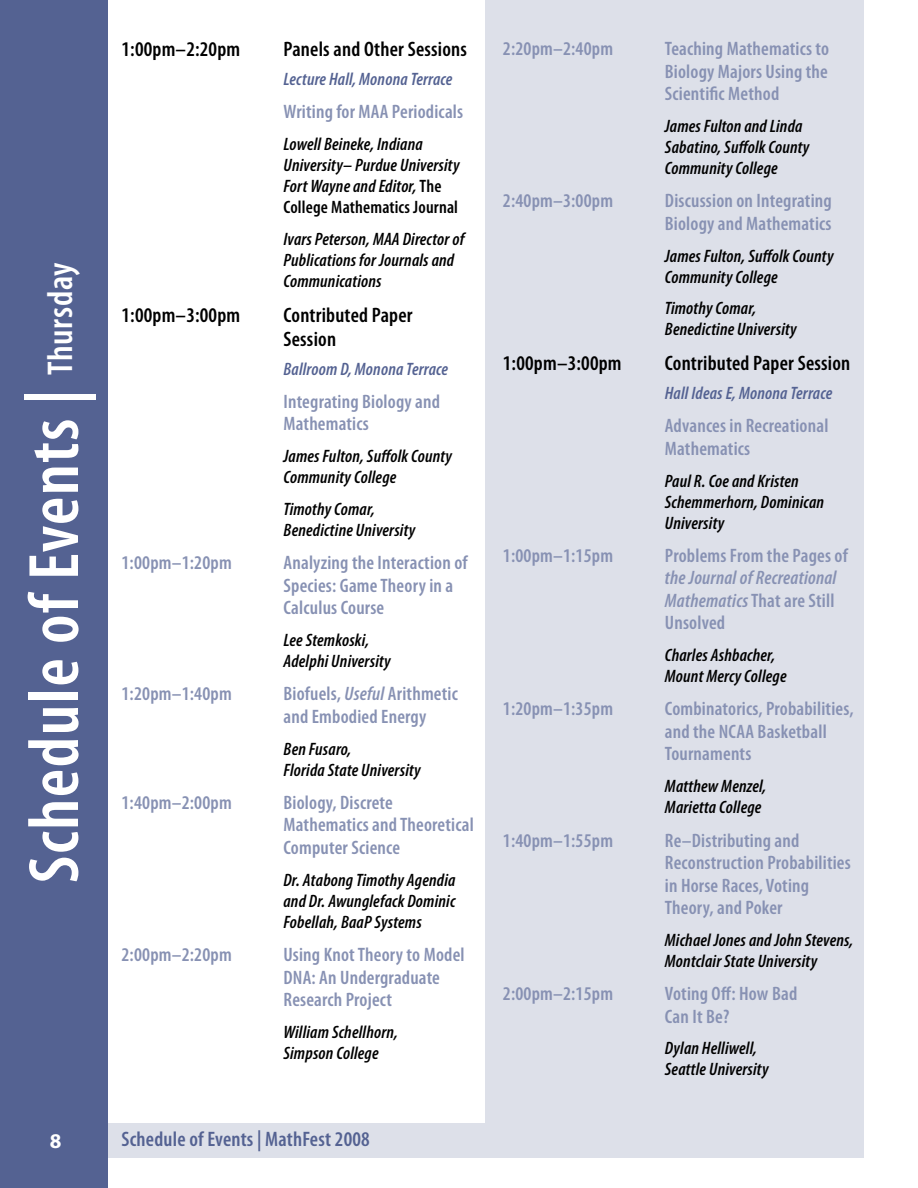
<style>
.page{position:relative;width:918px;height:1188px;background:#fff}
.page>*{position:absolute;margin:0;border:0;box-sizing:border-box;transform-origin:0 0}
.t1{font:600 condensed 72px "Myriad Pro";letter-spacing:.02em;color:#fff}
.t2{font:600 condensed 21px/24px "Myriad Pro";letter-spacing:.01em;color:#000}
.t3{font:600 condensed 21px "Myriad Pro";letter-spacing:.01em;color:#546292}
.t4{font:700 21px "Myriad Pro";color:#fff}
.t5{font:600 condensed 19.5px/22.5px "Myriad Pro";letter-spacing:.01em;color:#8791b3}
.t6{font:italic 600 condensed 19.5px/22.5px "Myriad Pro";letter-spacing:.01em;color:#8791b3;text-align:justify}
.t7{font:italic 600 condensed 18px/21px "Myriad Pro";letter-spacing:.01em;color:#000}
.t8{font:italic 600 condensed 18px "Myriad Pro";letter-spacing:.01em;color:#546292}
.s1{font-size:36px}
.s2{font-style:normal}
.s3{font-style:italic}
</style>
<div class="page">
<div style="left:108px;top:1124px;width:756px;height:34px;background:#dde0e9"></div>
<div style="left:0;top:0;width:108px;height:1188px;background:#546292"></div>
<div style="left:486px;top:0;width:378px;height:1128px;background:#dde0e9"></div>
<h1 class="t1" style="left:10px;top:883px;width:622px;rotate:-90deg">Schedule of Events | <span class="s1">Thursday</span></h1>
<p class="t2" style="left:122px;top:37px;width:120px">1:00pm–2:20pm</p>
<p class="t2" style="left:283px;top:37px;width:185px">Panels and Other Sessions</p>
<p class="t8" style="left:284px;top:68px;width:171px">Lecture Hall, Monona Terrace</p>
<p class="t5" style="left:284px;top:100px;width:181px">Writing for MAA Periodicals</p>
<p class="t7" style="left:284px;top:133px;width:178px">Lowell Beineke, Indiana<br>University– Purdue University<br>Fort Wayne and Editor, <span class="s2">The<br>College Mathematics Journal</span></p>
<p class="t7" style="left:284px;top:228px;width:182px">Ivars Peterson, MAA Director of<br>Publications for Journals and<br>Communications</p>
<p class="t2" style="left:122px;top:302px;width:120px">1:00pm–3:00pm</p>
<p class="t2" style="left:283px;top:302px;width:131px">Contributed Paper<br>Session</p>
<p class="t8" style="left:284px;top:358px;width:166px">Ballroom D, Monona Terrace</p>
<p class="t5" style="left:284px;top:390px;width:158px">Integrating Biology and<br>Mathematics</p>
<p class="t7" style="left:284px;top:445px;width:170px">James Fulton, Suffolk County<br>Community College</p>
<p class="t7" style="left:284px;top:498px;width:133px">Timothy Comar,<br>Benedictine University</p>
<p class="t5" style="left:122px;top:551px;width:112px">1:00pm–1:20pm</p>
<p class="t5" style="left:284px;top:551px;width:186px">Analyzing the Interaction of<br>Species: Game Theory in a<br>Calculus Course</p>
<p class="t7" style="left:284px;top:629px;width:109px">Lee Stemkoski,<br>Adelphi University</p>
<p class="t5" style="left:122px;top:682px;width:112px">1:20pm–1:40pm</p>
<p class="t5" style="left:284px;top:682px;width:176px">Biofuels, <span class="s3">Useful</span> Arithmetic and Embodied Energy</p>
<p class="t7" style="left:284px;top:738px;width:139px">Ben Fusaro,<br>Florida State University</p>
<p class="t5" style="left:122px;top:791px;width:112px">1:40pm–2:00pm</p>
<p class="t5" style="left:284px;top:791px;width:192px">Biology, Discrete<br>Mathematics and Theoretical<br>Computer Science</p>
<p class="t7" style="left:284px;top:869px;width:173px;text-align:justify">Dr. Atabong Timothy Agendia and Dr. Awunglefack Dominic Fobellah, BaaP Systems</p>
<p class="t5" style="left:122px;top:943px;width:112px">2:00pm–2:20pm</p>
<p class="t5" style="left:284px;top:943px;width:183px">Using Knot Theory to Model<br>DNA: An Undergraduate<br>Research Project</p>
<p class="t7" style="left:284px;top:1021px;width:116px">William Schellhorn,<br>Simpson College</p>
<p class="t4" style="left:50px;top:1127px;width:13px">8</p>
<p class="t3" style="left:122px;top:1126px;width:250px">Schedule of Events | MathFest 2008</p>
<p class="t5" style="left:503px;top:37px;width:112px">2:20pm–2:40pm</p>
<p class="t5" style="left:665px;top:37px;width:166px;text-align:justify">Teaching Mathematics to Biology Majors Using the Scientific Method</p>
<p class="t7" style="left:665px;top:115px;width:146px">James Fulton and Linda<br>Sabatino, Suffolk County<br>Community College</p>
<p class="t5" style="left:503px;top:189px;width:112px">2:40pm–3:00pm</p>
<p class="t5" style="left:665px;top:189px;width:168px">Discussion on Integrating<br>Biology and Mathematics</p>
<p class="t7" style="left:665px;top:245px;width:170px">James Fulton, Suffolk County<br>Community College</p>
<p class="t7" style="left:665px;top:298px;width:133px">Timothy Comar,<br>Benedictine University</p>
<p class="t2" style="left:503px;top:351px;width:120px">1:00pm–3:00pm</p>
<p class="t2" style="left:665px;top:351px;width:187px">Contributed Paper Session</p>
<p class="t8" style="left:665px;top:382px;width:169px">Hall Ideas E, Monona Terrace</p>
<p class="t5" style="left:665px;top:414px;width:165px">Advances in Recreational<br>Mathematics</p>
<p class="t7" style="left:665px;top:470px;width:161px">Paul R. Coe and Kristen<br>Schemmerhorn, Dominican<br>University</p>
<p class="t5" style="left:503px;top:544px;width:112px">1:00pm–1:15pm</p>
<p class="t5" style="left:665px;top:544px;width:184px">Problems From the Pages of</p>
<p class="t6" style="left:665px;top:566px;width:173px">the Journal of Recreational Mathematics <span class="s2">That are Still Unsolved</span></p>
<p class="t7" style="left:665px;top:644px;width:123px">Charles Ashbacher,<br>Mount Mercy College</p>
<p class="t5" style="left:503px;top:697px;width:112px">1:20pm–1:35pm</p>
<p class="t5" style="left:665px;top:697px;width:190px">Combinatorics, Probabilities, and the NCAA Basketball<br>Tournaments</p>
<p class="t7" style="left:665px;top:775px;width:103px">Matthew Menzel,<br>Marietta College</p>
<p class="t5" style="left:503px;top:828px;width:112px">1:40pm–1:55pm</p>
<p class="t5" style="left:665px;top:828px;width:187px">Re–Distributing and<br>Reconstruction Probabilities in Horse Races, Voting<br>Theory, and Poker</p>
<p class="t7" style="left:665px;top:929px;width:190px">Michael Jones and John Stevens,<br>Montclair State University</p>
<p class="t5" style="left:503px;top:982px;width:112px">2:00pm–2:15pm</p>
<p class="t5" style="left:665px;top:982px;width:134px">Voting Off: How Bad<br>Can It Be?</p>
<p class="t7" style="left:665px;top:1038px;width:105px">Dylan Helliwell,<br>Seattle University</p>
</div>
